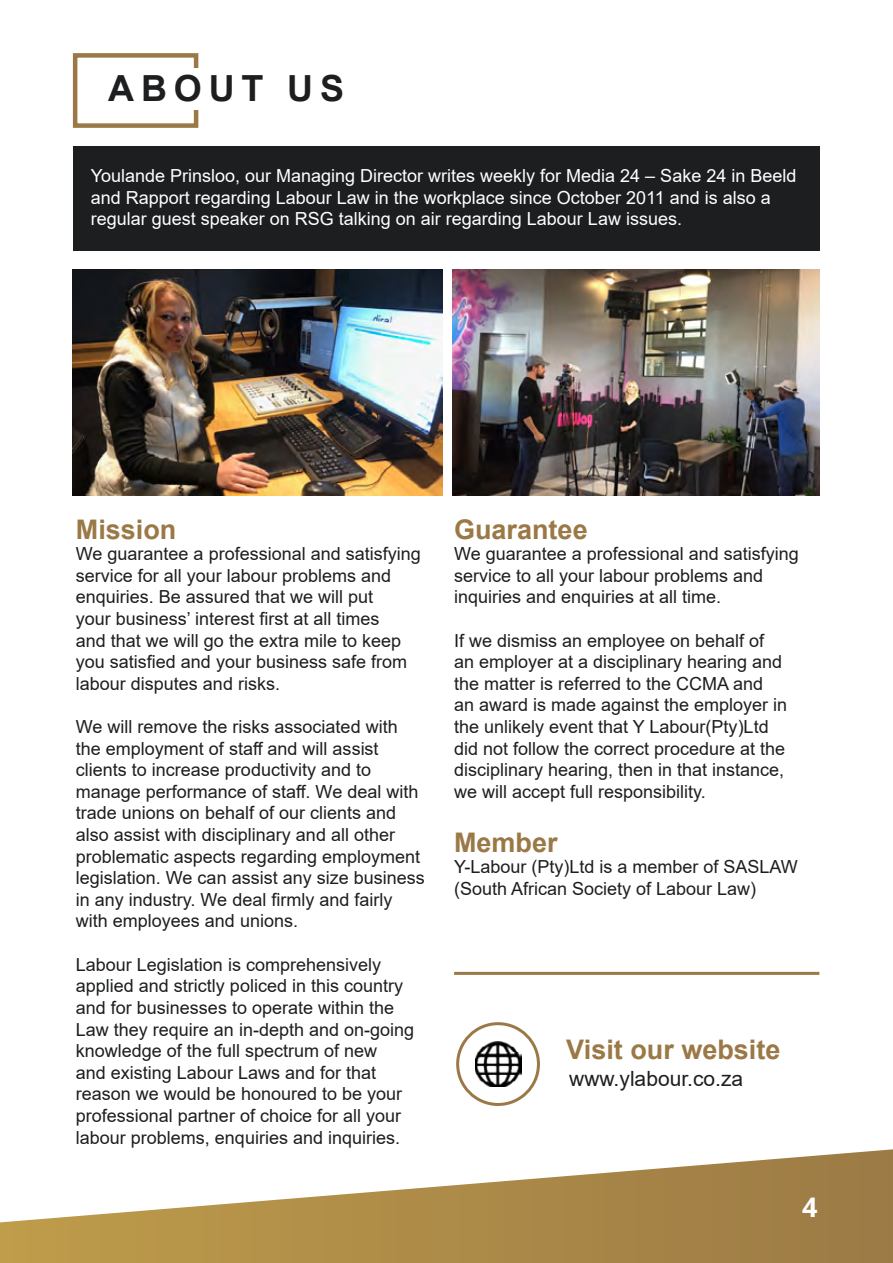
<style>
.page{position:relative;width:893px;height:1263px;background:#fff}
.page>*{position:absolute;margin:0;border:0;box-sizing:border-box;transform-origin:0 0}
.t1{font:700 36px "Arial";letter-spacing:.19em;color:#1c1e20}
.t2{font:700 27px "Arial";color:#9a7946}
.t3{font:700 27px "Open Sans";color:#fff}
.t4{font:21px "Arial";color:#1c1e20}
.t5{font:18px/21.6px "Arial";color:#1c1e20}
.t6{font:18px/21.6px "Arial";color:#fff}
</style>
<div class="page">
<svg style="left:0;top:1149px;width:893px;height:114px"></svg>
<img style="left:72px;top:270px;width:371px;height:226px">
<img style="left:452px;top:270px;width:367px;height:226px">
<div style="left:73px;top:146px;width:746px;height:105px;background:#1c1e20"></div>
<div style="left:73px;top:53px;width:125px;height:75px;border:4px solid #9a7946"></div>
<div style="left:103px;top:68px;width:443px;height:41px;background:#fff"></div>
<hr style="left:454px;top:972px;width:365px;height:3px;background:#9a7946">
<div style="left:456px;top:1022px;width:84px;height:84px;border:3px solid #9a7946;border-radius:50%"></div>
<img style="left:476px;top:1041px;width:45px;height:46px">
<h1 class="t1" style="left:108px;top:63px;width:237px">ABOUT US</h1>
<p class="t6" style="left:91px;top:165px;width:707px">Youlande Prinsloo, our Managing Director writes weekly for Media 24 – Sake 24 in Beeld and Rapport regarding Labour Law in the workplace since October 2011 and is also a regular guest speaker on RSG talking on air regarding Labour Law issues.</p>
<h2 class="t2" style="left:76px;top:510px;width:102px">Mission</h2>
<p class="t5" style="left:76px;top:543px;width:346px">We guarantee a professional and satisfying service for all your labour problems and enquiries. Be assured that we will put<br>your business’ interest first at all times<br>and that we will go the extra mile to keep you satisfied and your business safe from labour disputes and risks.</p>
<p class="t5" style="left:76px;top:716px;width:350px">We will remove the risks associated with the employment of staff and will assist clients to increase productivity and to manage performance of staff. We deal with trade unions on behalf of our clients and also assist with disciplinary and all other problematic aspects regarding employment legislation. We can assist any size business in any industry. We deal firmly and fairly with employees and unions.</p>
<p class="t5" style="left:76px;top:953px;width:340px">Labour Legislation is comprehensively applied and strictly policed in this country and for businesses to operate within the Law they require an in-depth and on-going knowledge of the full spectrum of new<br>and existing Labour Laws and for that reason we would be honoured to be your professional partner of choice for all your labour problems, enquiries and inquiries.</p>
<h2 class="t2" style="left:454px;top:510px;width:135px">Guarantee</h2>
<p class="t5" style="left:454px;top:543px;width:346px">We guarantee a professional and satisfying service to all your labour problems and inquiries and enquiries at all time.</p>
<p class="t5" style="left:454px;top:629px;width:335px">If we dismiss an employee on behalf of an employer at a disciplinary hearing and the matter is referred to the CCMA and an award is made against the employer in the unlikely event that Y Labour(Pty)Ltd did not follow the correct procedure at the disciplinary hearing, then in that instance, we will accept full responsibility.</p>
<h2 class="t2" style="left:454px;top:823px;width:105px">Member</h2>
<p class="t5" style="left:454px;top:856px;width:345px">Y-Labour (Pty)Ltd is a member of SASLAW (South African Society of Labour Law)</p>
<h2 class="t2" style="left:566px;top:1031px;width:216px">Visit our website</h2>
<p class="t4" style="left:569px;top:1064px;width:175px">www.ylabour.co.za</p>
<h2 class="t3" style="left:802px;top:1188px;width:17px">4</h2>
</div>
